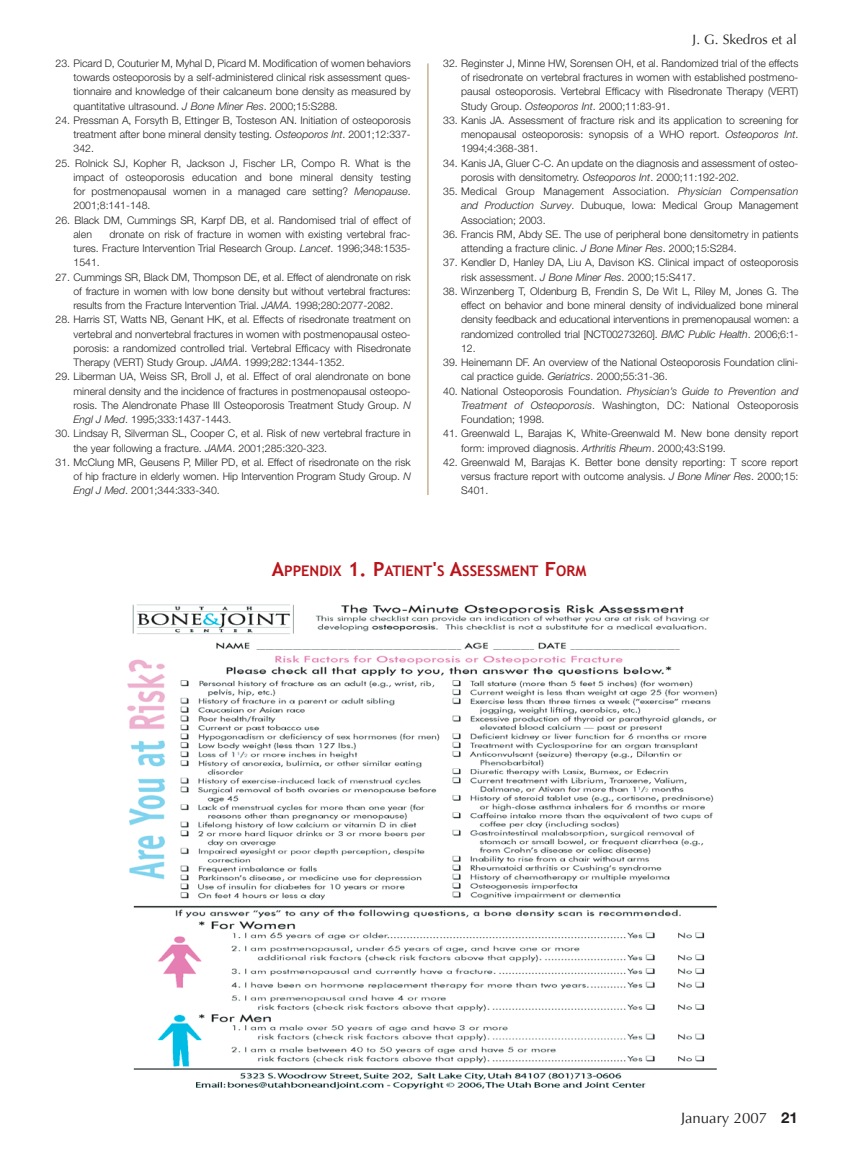
<style>
.page{position:relative;width:851px;height:1161px;background:#fff}
.page>*{position:absolute;margin:0;border:0;box-sizing:border-box;transform-origin:0 0}
.t1{font:15px "Optima";color:#231f20}
.t2{font:700 14.7px "Trebuchet MS";color:#ba1319}
.t3{font:13.5px "Optima";color:#231f20}
.t4{font:300 10.5px/14.2px "Helvetica Neue";color:#231f20;text-align:justify}
.s1{font-style:italic}
.s2{font-size:19.5px}
.s3{font-family:"Helvetica Neue";font-weight:700}
</style>
<div class="page">
<hr style="left:427px;top:63px;width:1px;height:432px;background:#ab8d60">
<img style="left:127px;top:604px;width:590px;height:486px">
<p class="t4" style="left:74px;top:56px;width:339px;text-indent:-18px">23. Picard D, Couturier M, Myhal D, Picard M. Modification of women behaviors towards osteoporosis by a self-administered clinical risk assessment ques&shy;tionnaire and knowledge of their calcaneum bone density as measured by quantitative ultrasound. <span class="s1">J Bone Miner Res</span>. 2000;15:S288.</p>
<p class="t4" style="left:74px;top:113px;width:339px;text-indent:-18px">24. Pressman A, Forsyth B, Ettinger B, Tosteson AN. Initiation of osteoporosis treatment after bone mineral density testing. <span class="s1">Osteoporos Int</span>. 2001;12:337- 342.</p>
<p class="t4" style="left:73px;top:155px;width:339px;text-indent:-18px">25. Rolnick SJ, Kopher R, Jackson J, Fischer LR, Compo R. What is the impact of osteoporosis education and bone mineral density testing for postmenopausal women in a managed care setting? <span class="s1">Menopause</span>.<br>2001;8:141-148.</p>
<p class="t4" style="left:73px;top:212px;width:339px;text-indent:-18px">26. Black DM, Cummings SR, Karpf DB, et al. Randomised trial of effect of alen</p>
<p class="t4" style="left:74px;top:227px;width:339px;text-indent:36px">dronate on risk of fracture in women with existing vertebral frac&shy;tures. Fracture Intervention Trial Research Group. <span class="s1">Lancet</span>. 1996;348:1535- 1541.</p>
<p class="t4" style="left:74px;top:269px;width:339px;text-indent:-18px">27. Cummings SR, Black DM, Thompson DE, et al. Effect of alendronate on risk of fracture in women with low bone density but without vertebral fractures: results from the Fracture Intervention Trial. <span class="s1">JAMA</span>. 1998;280:2077-2082.</p>
<p class="t4" style="left:74px;top:312px;width:339px;text-indent:-18px">28. Harris ST, Watts NB, Genant HK, et al. Effects of risedronate treatment on vertebral and nonvertebral fractures in women with postmenopausal osteo&shy;porosis: a randomized controlled trial. Vertebral Efficacy with Risedronate Therapy (VERT) Study Group. <span class="s1">JAMA</span>. 1999;282:1344-1352.</p>
<p class="t4" style="left:74px;top:369px;width:339px;text-indent:-18px">29. Liberman UA, Weiss SR, Broll J, et al. Effect of oral alendronate on bone mineral density and the incidence of fractures in postmenopausal osteopo&shy;rosis. The Alendronate Phase III Osteoporosis Treatment Study Group. <span class="s1">N Engl J Med</span>. 1995;333:1437-1443.</p>
<p class="t4" style="left:74px;top:426px;width:339px;text-indent:-18px">30. Lindsay R, Silverman SL, Cooper C, et al. Risk of new vertebral fracture in the year following a fracture. <span class="s1">JAMA</span>. 2001;285:320-323.</p>
<p class="t4" style="left:74px;top:455px;width:339px;text-indent:-18px">31. McClung MR, Geusens P, Miller PD, et al. Effect of risedronate on the risk of hip fracture in elderly women. Hip Intervention Program Study Group. <span class="s1">N Engl J Med</span>. 2001;344:333-340.</p>
<p class="t3" style="left:692px;top:31px;width:106px">J. G. Skedros et al</p>
<p class="t4" style="left:461px;top:56px;width:339px;text-indent:-18px">32. Reginster J, Minne HW, Sorensen OH, et al. Randomized trial of the effects of risedronate on vertebral fractures in women with established postmeno&shy;pausal osteoporosis. Vertebral Efficacy with Risedronate Therapy (VERT)<br>Study Group. <span class="s1">Osteoporos Int</span>. 2000;11:83-91.</p>
<p class="t4" style="left:461px;top:113px;width:339px;text-indent:-18px">33. Kanis JA. Assessment of fracture risk and its application to screening for menopausal osteoporosis: synopsis of a WHO report. <span class="s1">Osteoporos Int</span>.<br>1994;4:368-381.</p>
<p class="t4" style="left:461px;top:155px;width:339px;text-indent:-18px">34. Kanis JA, Gluer C-C. An update on the diagnosis and assessment of osteo&shy;porosis with densitometry. <span class="s1">Osteoporos Int</span>. 2000;11:192-202.</p>
<p class="t4" style="left:461px;top:184px;width:339px;text-indent:-18px">35. Medical Group Management Association. <span class="s1">Physician Compensation and Production Survey</span>. Dubuque, Iowa: Medical Group Management Association; 2003.</p>
<p class="t4" style="left:461px;top:227px;width:339px;text-indent:-18px">36. Francis RM, Abdy SE. The use of peripheral bone densitometry in patients attending a fracture clinic. <span class="s1">J Bone Miner Res</span>. 2000;15:S284.</p>
<p class="t4" style="left:461px;top:255px;width:339px;text-indent:-18px">37. Kendler D, Hanley DA, Liu A, Davison KS. Clinical impact of osteoporosis risk assessment. <span class="s1">J Bone Miner Res</span>. 2000;15:S417.</p>
<p class="t4" style="left:461px;top:284px;width:339px;text-indent:-18px">38. Winzenberg T, Oldenburg B, Frendin S, De Wit L, Riley M, Jones G. The effect on behavior and bone mineral density of individualized bone mineral density feedback and educational interventions in premenopausal women: a randomized controlled trial [NCT00273260]. <span class="s1">BMC Public Health</span>. 2006;6:1- 12.</p>
<p class="t4" style="left:461px;top:355px;width:339px;text-indent:-18px">39. Heinemann DF. An overview of the National Osteoporosis Foundation clini&shy;cal practice guide. <span class="s1">Geriatrics</span>. 2000;55:31-36.</p>
<p class="t4" style="left:461px;top:383px;width:339px;text-indent:-18px">40. National Osteoporosis Foundation. <span class="s1">Physician’s Guide to Prevention and Treatment of Osteoporosis</span>. Washington, DC: National Osteoporosis Foundation; 1998.</p>
<p class="t4" style="left:461px;top:426px;width:339px;text-indent:-18px">41. Greenwald L, Barajas K, White-Greenwald M. New bone density report form: improved diagnosis. <span class="s1">Arthritis Rheum</span>. 2000;43:S199.</p>
<p class="t4" style="left:461px;top:455px;width:339px;text-indent:-18px">42. Greenwald M, Barajas K. Better bone density reporting: T score report versus fracture report with outcome analysis. <span class="s1">J Bone Miner Res</span>. 2000;15:<br>S401.</p>
<h2 class="t2" style="left:272px;top:562px;width:316px"><span class="s2">A</span>PPENDIX <span class="s2">1. P</span>ATIENT<span class="s2">'</span>S <span class="s2">A</span>SSESSMENT <span class="s2">F</span>ORM</h2>
<h1 class="t1" style="left:681px;top:1109px;width:118px">January 2007 <span class="s3">21</span></h1>
</div>
